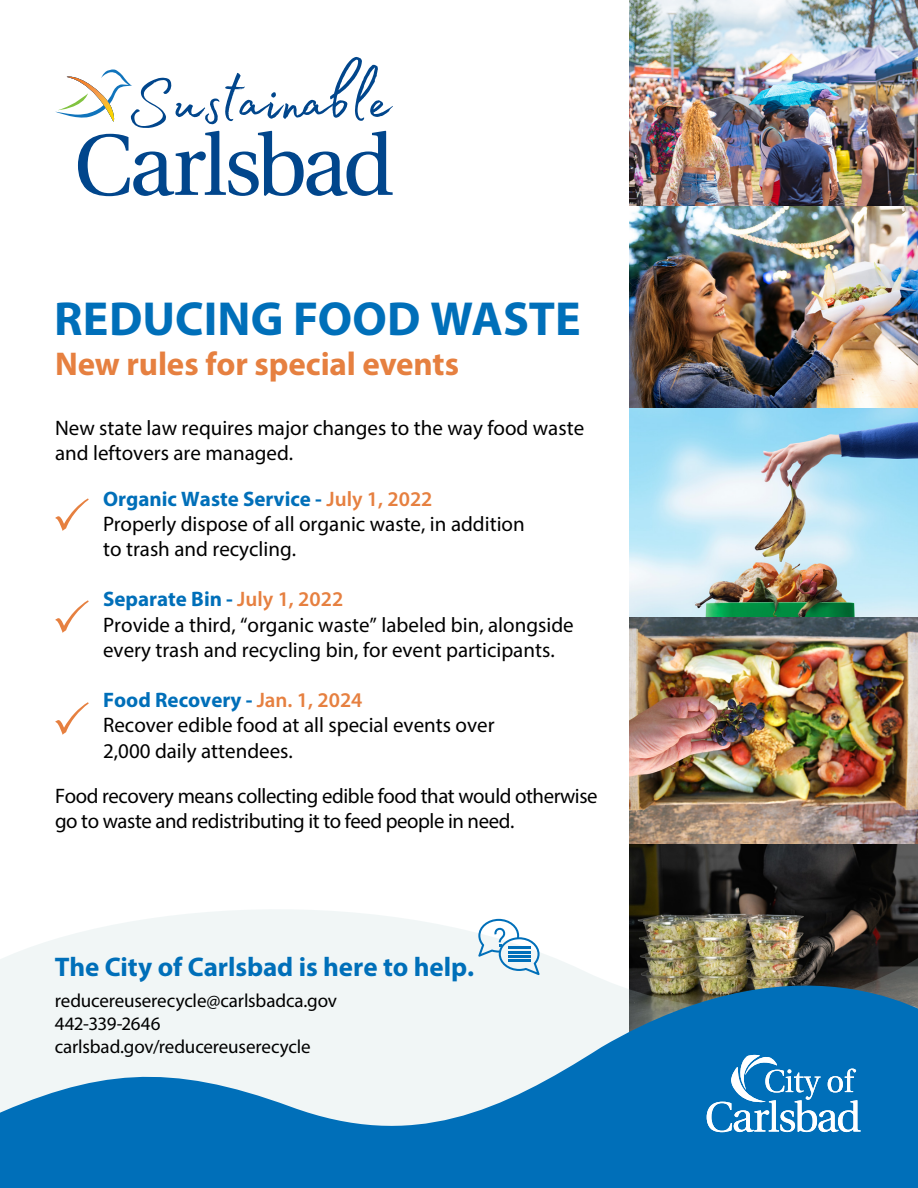
<style>
.page{position:relative;width:918px;height:1188px;background:#fff}
.page>*{position:absolute;margin:0;border:0;box-sizing:border-box;transform-origin:0 0}
.t1{font:700 48px "Myriad Pro";color:#006fb9}
.t2{font:700 33px "Myriad Pro";letter-spacing:-.005em;color:#e68040}
.t3{font:700 27px "Myriad Pro";letter-spacing:-.005em;color:#006fb9}
.t4{font:21px/25.2px "Myriad Pro";color:#000}
.t5{font:21px/25.2px "Myriad Pro";letter-spacing:-.02em;color:#000}
.t6{font:700 21px "Myriad Pro";color:#006fb9}
.t7{font:19.05px "Myriad Pro";letter-spacing:-.005em;color:#000}
.t8{font:19.05px "Myriad Pro";letter-spacing:-.03em;color:#000}
.s1{font-weight:600;color:#e68040}
</style>
<div class="page">
<img style="left:629px;top:844px;width:289px;height:64px">
<img style="left:629px;top:0;width:289px;height:844px">
<svg style="left:121px;top:908px;width:797px;height:16px"></svg>
<svg style="left:0;top:924px;width:918px;height:264px"></svg>
<svg style="left:478px;top:919px;width:62px;height:56px"></svg>
<svg style="left:707px;top:1055px;width:154px;height:77px"></svg>
<svg style="left:55px;top:57px;width:338px;height:139px"></svg>
<img style="left:67px;top:77px;width:47px;height:45px">
<svg style="left:55px;top:498px;width:34px;height:33px"></svg>
<svg style="left:55px;top:600px;width:34px;height:33px"></svg>
<svg style="left:55px;top:702px;width:34px;height:33px"></svg>
<p class="t1" style="left:54px;top:288px;width:528px">REDUCING FOOD WASTE</p>
<p class="t2" style="left:55px;top:343px;width:405px">New rules for special events</p>
<p class="t4" style="left:55px;top:415px;width:531px">New state law requires major changes to the way food waste and leftovers are managed.</p>
<p class="t6" style="left:103px;top:485px;width:331px">Organic Waste Service - <span class="s1">July 1, 2022</span></p>
<p class="t4" style="left:103px;top:511px;width:423px">Properly dispose of all organic waste, in addition to trash and recycling.</p>
<p class="t6" style="left:103px;top:586px;width:242px">Separate Bin - <span class="s1">July 1, 2022</span></p>
<p class="t4" style="left:103px;top:612px;width:472px">Provide a third, “organic waste” labeled bin, alongside every trash and recycling bin, for event participants.</p>
<p class="t6" style="left:103px;top:686px;width:261px">Food Recovery - <span class="s1">Jan. 1, 2024</span></p>
<p class="t4" style="left:103px;top:712px;width:393px">Recover edible food at all special events over<br>2,000 daily attendees.</p>
<p class="t5" style="left:55px;top:783px;width:544px">Food recovery means collecting edible food that would otherwise go to waste and redistributing it to feed people in need.</p>
<p class="t3" style="left:55px;top:949px;width:421px">The City of Carlsbad is here to help.</p>
<p class="t7" style="left:55px;top:989px;width:284px">reducereuserecycle@carlsbadca.gov</p>
<p class="t8" style="left:55px;top:1012px;width:107px">442-339-2646</p>
<p class="t7" style="left:55px;top:1035px;width:257px">carlsbad.gov/reducereuserecycle</p>
</div>
